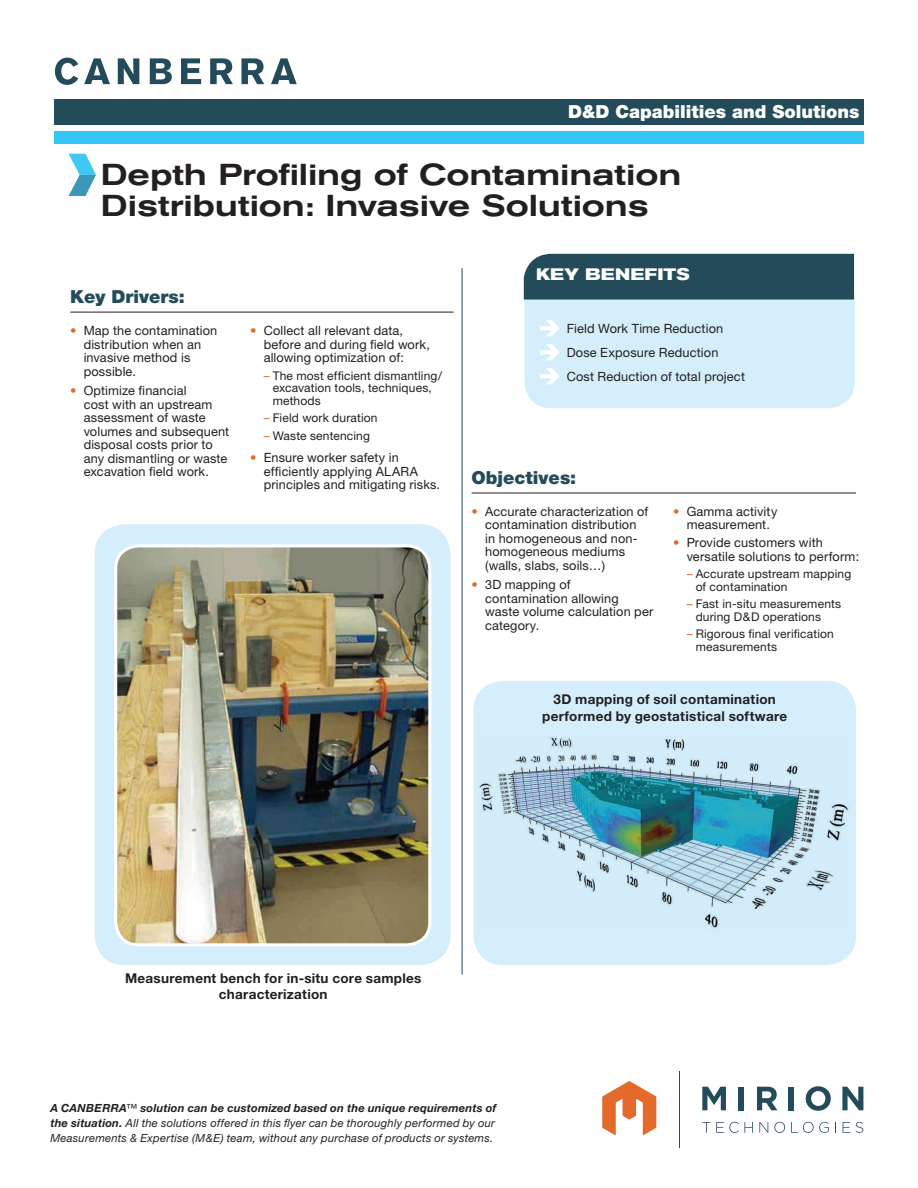
<style>
.page{position:relative;width:918px;height:1188px;background:#fff}
.page>*{position:absolute;margin:0;border:0;box-sizing:border-box;transform-origin:0 0}
.ADVISOR_-_Title{font:500 expanded 30px/31.5px "Akzidenz Grotesk BQ";letter-spacing:-.005em;color:#231f20}
.ADVISOR_-_body_head{font:900 18px "Helvetica Neue";color:#fff}
.ADVISOR_-_body_head-2{font:900 18px "Helvetica Neue";color:#244b59}
.t1{font:700 expanded 16.5px "Akzidenz Grotesk BQ";letter-spacing:.025em;color:#fff}
.t2{font:700 13.5px/16.5px "Helvetica Neue";letter-spacing:.02em;color:#231f20;text-align:center}
.ADVISOR_-_body_text{font:12.75px/13.5px "Helvetica Neue";letter-spacing:.01em;color:#231f20}
.t3{font:12px/12.8px "Helvetica Neue";letter-spacing:.015em;color:#231f20}
.ADVISOR_-_body_text-2{font:italic 11.25px/15px "Helvetica Neue";letter-spacing:.02em;color:#231f20}
.s1{color:#e36a2a}
.s2{font-weight:700}
</style>
<div class="page">
<hr style="left:472px;top:493px;width:384px;height:1px;background:#231f20">
<hr style="left:70px;top:312px;width:384px;height:1px;background:#231f20">
<hr style="left:462px;top:268px;width:1px;height:707px;background:#244b59">
<div style="left:95px;top:524px;width:356px;height:441px;background:#d4effb;border-radius:30px"></div>
<div style="left:473px;top:681px;width:383px;height:284px;background:#d4effb;border-radius:30px"></div>
<img style="left:118px;top:548px;width:312px;height:397px">
<div style="left:114px;top:544px;width:317px;height:402px;border:3px solid #fff;border-radius:23px"></div>
<img style="left:479px;top:736px;width:370px;height:192px">
<div style="left:54px;top:99px;width:810px;height:25px;background:#244b59"></div>
<div style="left:54px;top:131px;width:810px;height:13px;background:#33c5f3"></div>
<svg style="left:55px;top:58px;width:242px;height:27px"></svg>
<svg style="left:69px;top:154px;width:27px;height:42px"></svg>
<div style="left:524px;top:270px;width:331px;height:138px;background:#d4effb;border-radius:27px"></div>
<div style="left:524px;top:254px;width:330px;height:46px;background:#244b59"></div>
<svg style="left:540px;top:320px;width:20px;height:16px"></svg>
<svg style="left:540px;top:344px;width:20px;height:16px"></svg>
<svg style="left:540px;top:368px;width:20px;height:16px"></svg>
<hr style="left:679px;top:1071px;width:1px;height:77px;background:#244b59">
<svg style="left:702px;top:1122px;width:8px;height:11px"></svg>
<svg style="left:716px;top:1122px;width:37px;height:11px"></svg>
<svg style="left:759px;top:1122px;width:9px;height:11px"></svg>
<svg style="left:774px;top:1122px;width:11px;height:11px"></svg>
<svg style="left:791px;top:1122px;width:38px;height:11px"></svg>
<svg style="left:843px;top:1122px;width:20px;height:11px"></svg>
<svg style="left:702px;top:1087px;width:24px;height:23px"></svg>
<div style="left:739px;top:1087px;width:5px;height:23px;background:#244b59"></div>
<svg style="left:757px;top:1087px;width:20px;height:23px"></svg>
<div style="left:789px;top:1087px;width:5px;height:23px;background:#244b59"></div>
<svg style="left:806px;top:1086px;width:25px;height:25px"></svg>
<svg style="left:842px;top:1087px;width:21px;height:23px"></svg>
<svg style="left:602px;top:1081px;width:54px;height:54px"></svg>
<p class="ADVISOR_-_body_head" style="left:568px;top:101px;width:293px">D&amp;D Capabilities and Solutions</p>
<p class="ADVISOR_-_Title" style="left:101px;top:159px;width:582px">Depth Profiling of Contamination<br>Distribution: Invasive Solutions</p>
<p class="ADVISOR_-_body_head-2" style="left:70px;top:286px;width:116px">Key Drivers:</p>
<p class="ADVISOR_-_body_text" style="left:84px;top:324px;width:135px;text-indent:-14px"><span class="s1">•</span> Map the contamination distribution when an invasive method is possible.</p>
<p class="ADVISOR_-_body_text" style="left:84px;top:384px;width:147px;text-indent:-14px"><span class="s1">•</span> Optimize financial<br>cost with an upstream assessment of waste volumes and subsequent disposal costs prior to any dismantling or waste excavation field work.</p>
<p class="ADVISOR_-_body_text" style="left:264px;top:324px;width:168px;text-indent:-14px"><span class="s1">•</span> Collect all relevant data, before and during field work, allowing optimization of:</p>
<p class="t3" style="left:273px;top:369px;width:171px;text-indent:-9px"><span class="s1">–</span> The most efficient dismantling/ excavation tools, techniques, methods</p>
<p class="t3" style="left:264px;top:412px;width:115px"><span class="s1">–</span> Field work duration</p>
<p class="t3" style="left:264px;top:429px;width:108px"><span class="s1">–</span> Waste sentencing</p>
<p class="ADVISOR_-_body_text" style="left:264px;top:451px;width:178px;text-indent:-14px"><span class="s1">•</span> Ensure worker safety in efficiently applying ALARA principles and mitigating risks.</p>
<p class="t1" style="left:536px;top:265px;width:155px">KEY BENEFITS</p>
<p class="ADVISOR_-_body_text" style="left:567px;top:322px;width:158px">Field Work Time Reduction</p>
<p class="ADVISOR_-_body_text" style="left:567px;top:346px;width:153px">Dose Exposure Reduction</p>
<p class="ADVISOR_-_body_text" style="left:567px;top:370px;width:180px">Cost Reduction of total project</p>
<p class="ADVISOR_-_body_head-2" style="left:472px;top:466px;width:106px">Objectives:</p>
<p class="ADVISOR_-_body_text" style="left:485px;top:504px;width:165px;text-indent:-14px"><span class="s1">•</span> Accurate characterization of contamination distribution in homogeneous and non&shy;homogeneous mediums (walls, slabs, soils…)</p>
<p class="ADVISOR_-_body_text" style="left:485px;top:578px;width:170px;text-indent:-14px"><span class="s1">•</span> 3D mapping of contamination allowing waste volume calculation per category.</p>
<p class="ADVISOR_-_body_text" style="left:673px;top:504px;width:106px;text-align:center"><span class="s1">•</span> Gamma activity measurement.</p>
<p class="ADVISOR_-_body_text" style="left:687px;top:536px;width:174px;text-indent:-14px"><span class="s1">•</span> Provide customers with versatile solutions to perform:</p>
<p class="t3" style="left:696px;top:567px;width:157px;text-indent:-9px"><span class="s1">–</span> Accurate upstream mapping of contamination</p>
<p class="t3" style="left:696px;top:597px;width:147px;text-indent:-9px"><span class="s1">–</span> Fast in-situ measurements during D&amp;D operations</p>
<p class="t3" style="left:696px;top:627px;width:140px;text-indent:-9px"><span class="s1">–</span> Rigorous final verification measurements</p>
<p class="t2" style="left:542px;top:691px;width:247px">3D mapping of soil contamination performed by geostatistical software</p>
<p class="t2" style="left:125px;top:969px;width:298px">Measurement bench for in-situ core samples characterization</p>
<p class="ADVISOR_-_body_text-2" style="left:50px;top:1101px;width:448px"><span class="s2">A CANBERRA</span>™ <span class="s2">solution can be customized based on the unique requirements of the situation.</span> All the solutions offered in this flyer can be thoroughly performed by our<br>Measurements &amp; Expertise (M&amp;E) team, without any purchase of products or systems.</p>
</div>
